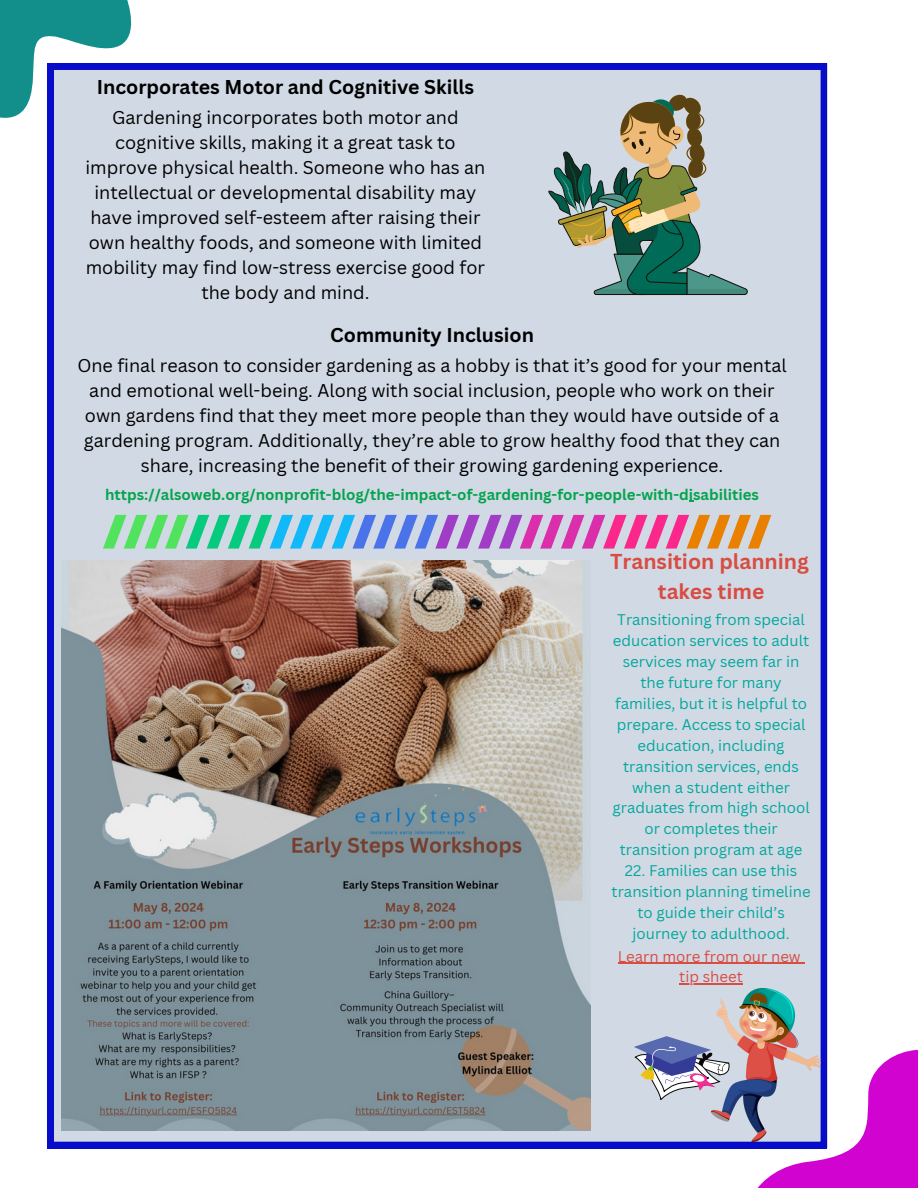
<style>
.page{position:relative;width:918px;height:1188px;background:#fff}
.page>*{position:absolute;margin:0;border:0;box-sizing:border-box;transform-origin:0 0}
.t1{font:700 21px/29.4px "Canva Sans";color:#d94c42;text-align:center}
.t2{font:700 19.5px "Canva Sans";color:#000}
.t3{font:18px/25px "Canva Sans";color:#000;text-align:center}
.t4{font:15px/20.9px "Canva Sans";color:#02a89c;text-align:center}
.t5{font:700 15px "Canva Sans";color:#03a44d}
.t6{font:15px/20.9px "Canva Sans";color:#d94c42;text-align:center}
</style>
<div class="page">
<svg style="left:0;top:0;width:132px;height:118px"></svg>
<div style="left:47px;top:63px;width:780px;height:1085px;background:#d1d9e5"></div>
<svg style="left:548px;top:91px;width:200px;height:205px;background:#9aaa9d"></svg>
<svg style="left:103px;top:515px;width:668px;height:34px;background:#a8a9bc"></svg>
<img style="left:61px;top:561px;width:529px;height:570px">
<hr style="left:618px;top:962px;width:183px;height:2px;background:#d94c42">
<svg style="left:633px;top:982px;width:285px;height:206px"></svg>
<p class="t2" style="left:97px;top:73px;width:379px">Incorporates Motor and Cognitive Skills</p>
<p class="t3" style="left:85px;top:104px;width:401px">Gardening incorporates both motor and cognitive skills, making it a great task to improve physical health. Someone who has an intellectual or developmental disability may have improved self-esteem after raising their own healthy foods, and someone with limited mobility may find low-stress exercise good for the body and mind.</p>
<p class="t2" style="left:330px;top:321px;width:205px">Community Inclusion</p>
<p class="t3" style="left:77px;top:352px;width:711px">One final reason to consider gardening as a hobby is that it’s good for your mental and emotional well-being. Along with social inclusion, people who work on their own gardens find that they meet more people than they would have outside of a gardening program. Additionally, they’re able to grow healthy food that they can share, increasing the benefit of their growing gardening experience.</p>
<p class="t5" style="left:105px;top:484px;width:655px">https://alsoweb.org/nonprofit-blog/the-impact-of-gardening-for-people-with-disabilities</p>
<p class="t1" style="left:610px;top:546px;width:200px">Transition planning takes time</p>
<p class="t4" style="left:612px;top:609px;width:199px">Transitioning from special education services to adult services may seem far in the future for many families, but it is helpful to prepare. Access to special education, including transition services, ends when a student either graduates from high school or completes their transition program at age</p>
<p class="t4" style="left:612px;top:860px;width:201px">22. Families can use this transition planning timeline to guide their child’s journey to adulthood.</p>
<p class="t6" style="left:618px;top:945px;width:184px">Learn more from our new tip sheet</p>
</div>
